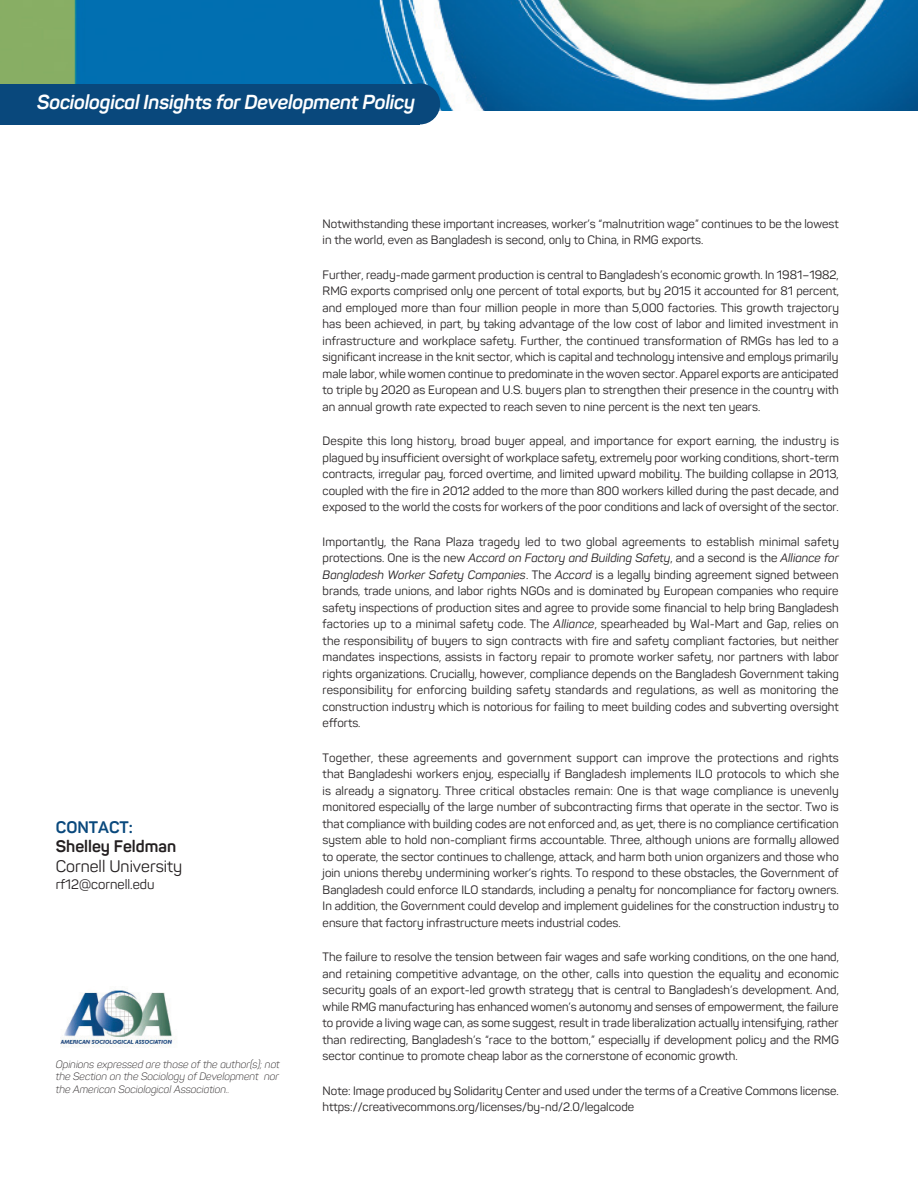
<style>
.page{position:relative;width:918px;height:1188px;background:#fff}
.page>*{position:absolute;margin:0;border:0;box-sizing:border-box;transform-origin:0 0}
.t1{font:italic 700 19.95px "Panton";letter-spacing:-.015em;color:#fff}
.t2{font:16.5px "Panton";color:#231f20}
.t3{font:700 16.5px "Panton";color:#231f20}
.t4{font:700 16.5px "Panton";color:#09487c}
.t5{font:13.5px "Panton";color:#231f20}
.t6{font:12px/16.5px "Panton";color:#231f20;text-align:justify}
.t7{font:italic 300 10.5px/12.6px "Panton";color:#231f20;text-align:justify}
.s1{font-style:italic}
</style>
<div class="page">
<img style="left:0;top:0;width:918px;height:111px">
<img style="left:60px;top:990px;width:115px;height:58px">
<div style="left:0;top:84px;width:419px;height:40px;background:#09487c"></div>
<div style="left:400px;top:83px;width:40px;height:41px;background:#09487c;border-radius:50%"></div>
<p class="t1" style="left:37px;top:90px;width:379px">Sociological Insights for Development Policy</p>
<p class="t4" style="left:56px;top:816px;width:79px">CONTACT:</p>
<p class="t3" style="left:56px;top:836px;width:122px">Shelley Feldman</p>
<p class="t2" style="left:56px;top:856px;width:128px">Cornell University</p>
<p class="t5" style="left:56px;top:876px;width:100px">rf12@cornell.edu</p>
<p class="t7" style="left:56px;top:1058px;width:226px">Opinions expressed are those of the author(s); not the Section on the Sociology of Development nor the American Sociological Association..</p>
<p class="t6" style="left:323px;top:215px;width:518px">Notwithstanding these important increases, worker’s “malnutrition wage” continues to be the lowest in the world, even as Bangladesh is second, only to China, in RMG exports.</p>
<p class="t6" style="left:323px;top:266px;width:518px">Further, ready-made garment production is central to Bangladesh’s economic growth. In 1981–1982, RMG exports comprised only one percent of total exports, but by 2015 it accounted for 81 percent, and employed more than four million people in more than 5,000 factories. This growth trajectory has been achieved, in part, by taking advantage of the low cost of labor and limited investment in infrastructure and workplace safety. Further, the continued transformation of RMGs has led to a significant increase in the knit sector, which is capital and technology intensive and employs primarily male labor, while women continue to predominate in the woven sector. Apparel exports are anticipated to triple by 2020 as European and U.S. buyers plan to strengthen their presence in the country with an annual growth rate expected to reach seven to nine percent is the next ten years.</p>
<p class="t6" style="left:323px;top:433px;width:518px">Despite this long history, broad buyer appeal, and importance for export earning, the industry is plagued by insufficient oversight of workplace safety, extremely poor working conditions, short-term contracts, irregular pay, forced overtime, and limited upward mobility. The building collapse in 2013, coupled with the fire in 2012 added to the more than 800 workers killed during the past decade, and exposed to the world the costs for workers of the poor conditions and lack of oversight of the sector.</p>
<p class="t6" style="left:323px;top:533px;width:518px">Importantly, the Rana Plaza tragedy led to two global agreements to establish minimal safety protections. One is the new <span class="s1">Accord on Factory and Building Safety</span>, and a second is the <span class="s1">Alliance for Bangladesh Worker Safety Companies</span>. The <span class="s1">Accord</span> is a legally binding agreement signed between brands, trade unions, and labor rights NGOs and is dominated by European companies who require safety inspections of production sites and agree to provide some financial to help bring Bangladesh factories up to a minimal safety code. The <span class="s1">Alliance</span>, spearheaded by Wal-Mart and Gap, relies on the responsibility of buyers to sign contracts with fire and safety compliant factories, but neither mandates inspections, assists in factory repair to promote worker safety, nor partners with labor rights organizations. Crucially, however, compliance depends on the Bangladesh Government taking responsibility for enforcing building safety standards and regulations, as well as monitoring the construction industry which is notorious for failing to meet building codes and subverting oversight efforts.</p>
<p class="t6" style="left:323px;top:749px;width:518px">Together, these agreements and government support can improve the protections and rights that Bangladeshi workers enjoy, especially if Bangladesh implements ILO protocols to which she is already a signatory. Three critical obstacles remain: One is that wage compliance is unevenly monitored especially of the large number of subcontracting firms that operate in the sector. Two is that compliance with building codes are not enforced and, as yet, there is no compliance certification system able to hold non-compliant firms accountable. Three, although unions are formally allowed to operate, the sector continues to challenge, attack, and harm both union organizers and those who join unions thereby undermining worker’s rights. To respond to these obstacles, the Government of Bangladesh could enforce ILO standards, including a penalty for noncompliance for factory owners.<br>In addition, the Government could develop and implement guidelines for the construction industry to ensure that factory infrastructure meets industrial codes.</p>
<p class="t6" style="left:323px;top:949px;width:518px">The failure to resolve the tension between fair wages and safe working conditions, on the one hand, and retaining competitive advantage, on the other, calls into question the equality and economic security goals of an export-led growth strategy that is central to Bangladesh’s development. And, while RMG manufacturing has enhanced women’s autonomy and senses of empowerment, the failure to provide a living wage can, as some suggest, result in trade liberalization actually intensifying, rather than redirecting, Bangladesh’s “race to the bottom,” especially if development policy and the RMG sector continue to promote cheap labor as the cornerstone of economic growth.</p>
<p class="t6" style="left:323px;top:1082px;width:518px">Note: Image produced by Solidarity Center and used under the terms of a Creative Commons license. https://creativecommons.org/licenses/by-nd/2.0/legalcode</p>
</div>
